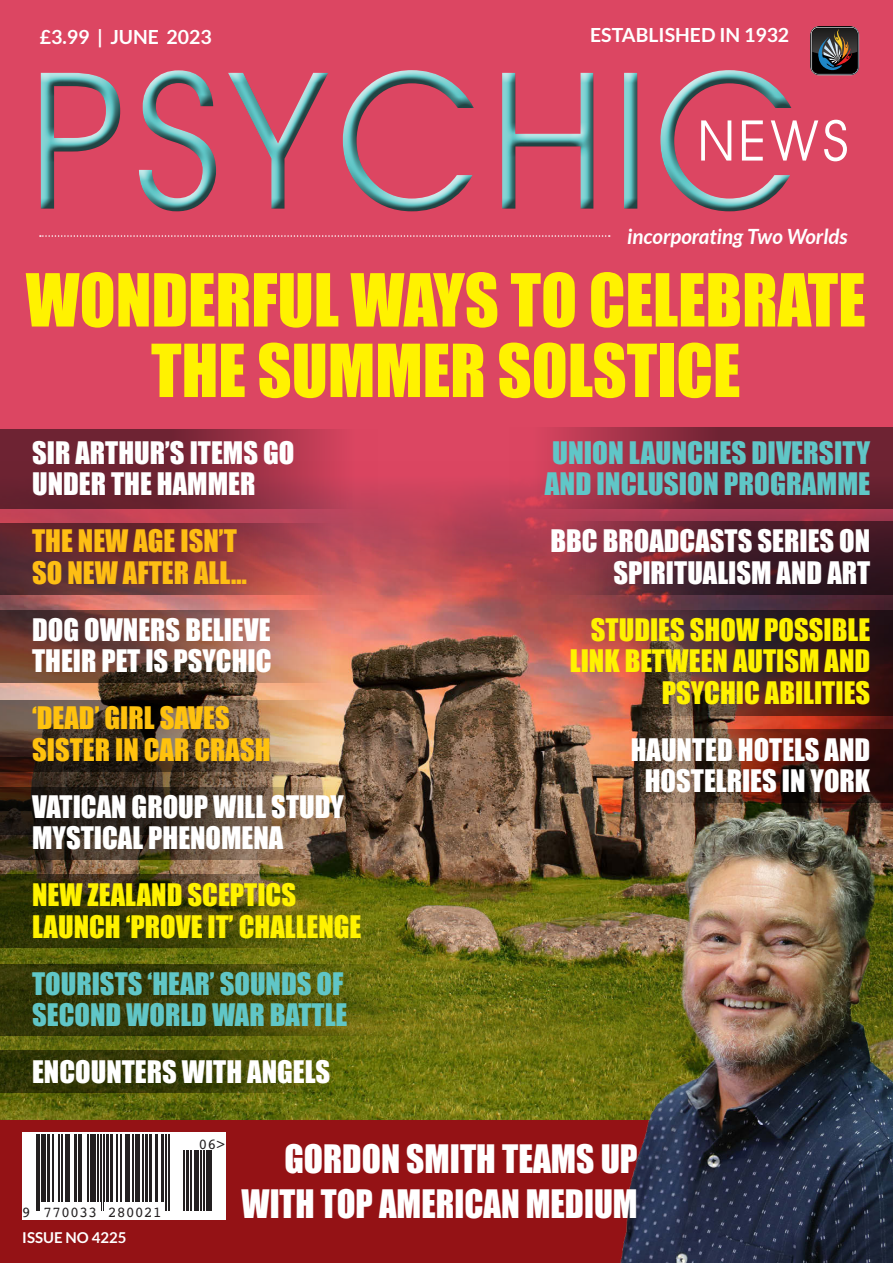
<style>
.page{position:relative;width:893px;height:1263px;background:#fff}
.page>*{position:absolute;margin:0;border:0;box-sizing:border-box;transform-origin:0 0}
.t1{font:67.5px "Impact";color:#fff200}
.t2{font:36px "Impact";color:#fff;scale:.96 1}
.t3{font:36px "Impact";color:#fff}
.t4{font:28.5px/31.5px "Impact";color:#fff}
.t5{font:28.5px/31.5px "Impact";color:#fff200;text-align:right}
.t6{font:28.5px/31.5px "Impact";color:#60c6c7}
.t7{font:28.5px/31.5px "Impact";color:#ffc20e}
.t8{font:28.5px/31.5px "Impact";color:#febe14}
.t9{font:italic 700 21px "Lato";color:#fff}
.t10{font:700 19.5px "Lato";color:#fff}
.t11{font:15px "Arial";color:#231f20}
.t12{font:700 15px "Lato";color:#fff}
</style>
<div class="page">
<img style="left:0;top:1067px;width:611px;height:54px">
<div style="left:0;top:0;width:893px;height:725px;background:#dc4662"></div>
<img style="left:0;top:484px;width:893px;height:583px">
<svg style="left:509px;top:427px;width:384px;height:82px;background:#892c3e"></svg>
<svg style="left:0;top:523px;width:353px;height:71px;background:#84383d"></svg>
<svg style="left:0;top:874px;width:353px;height:74px;background:#49480f"></svg>
<svg style="left:0;top:700px;width:347px;height:72px;background:#78604b"></svg>
<svg style="left:0;top:788px;width:353px;height:72px;background:#5d4a37"></svg>
<svg style="left:0;top:757px;width:316px;height:77px;background:#48382a"></svg>
<svg style="left:0;top:610px;width:353px;height:72px;background:#8d5949"></svg>
<svg style="left:0;top:429px;width:378px;height:80px;background:#892c3f"></svg>
<svg style="left:540px;top:521px;width:353px;height:73px;background:#5b2330"></svg>
<svg style="left:605px;top:610px;width:288px;height:106px;background:#562d2a"></svg>
<svg style="left:637px;top:729px;width:256px;height:68px;background:#522a1e"></svg>
<div style="left:34px;top:68px;width:757px;height:144px;background:#231f20;opacity:.75"></div>
<svg style="left:701px;top:120px;width:146px;height:41px"></svg>
<svg style="left:810px;top:26px;width:49px;height:49px;background:#413e3f"></svg>
<svg style="left:40px;top:235px;width:570px;height:2px"></svg>
<div style="left:0;top:1121px;width:893px;height:142px;background:#941215"></div>
<img style="left:611px;top:797px;width:282px;height:466px">
<svg style="left:22px;top:1132px;width:203px;height:88px;background:#cdcccc"></svg>
<hr style="left:36px;top:1134px;width:1px;height:76px;background:#231f20">
<hr style="left:39px;top:1134px;width:1px;height:76px;background:#231f20">
<div style="left:41px;top:1134px;width:5px;height:76px;background:#231f20"></div>
<hr style="left:47px;top:1134px;width:3px;height:76px;background:#231f20">
<hr style="left:53px;top:1134px;width:1px;height:76px;background:#231f20">
<hr style="left:58px;top:1134px;width:2px;height:76px;background:#231f20">
<hr style="left:61px;top:1134px;width:1px;height:76px;background:#231f20">
<hr style="left:65px;top:1134px;width:4px;height:76px;background:#231f20">
<hr style="left:74px;top:1134px;width:3px;height:76px;background:#231f20">
<hr style="left:78px;top:1134px;width:1px;height:76px;background:#231f20">
<hr style="left:81px;top:1134px;width:1px;height:76px;background:#231f20">
<hr style="left:88px;top:1134px;width:1px;height:76px;background:#231f20">
<div style="left:91px;top:1134px;width:5px;height:76px;background:#231f20"></div>
<hr style="left:98px;top:1134px;width:1px;height:76px;background:#231f20">
<hr style="left:100px;top:1134px;width:2px;height:76px;background:#231f20">
<hr style="left:103px;top:1134px;width:2px;height:76px;background:#231f20">
<hr style="left:106px;top:1134px;width:3px;height:76px;background:#231f20">
<hr style="left:110px;top:1134px;width:3px;height:76px;background:#231f20">
<hr style="left:116px;top:1134px;width:1px;height:76px;background:#231f20">
<hr style="left:120px;top:1134px;width:1px;height:76px;background:#231f20">
<hr style="left:126px;top:1134px;width:4px;height:76px;background:#231f20">
<hr style="left:133px;top:1134px;width:1px;height:76px;background:#231f20">
<hr style="left:136px;top:1134px;width:4px;height:76px;background:#231f20">
<hr style="left:143px;top:1134px;width:1px;height:76px;background:#231f20">
<hr style="left:145px;top:1134px;width:3px;height:76px;background:#231f20">
<hr style="left:150px;top:1134px;width:2px;height:76px;background:#231f20">
<hr style="left:155px;top:1134px;width:3px;height:76px;background:#231f20">
<hr style="left:161px;top:1134px;width:3px;height:76px;background:#231f20">
<hr style="left:165px;top:1134px;width:1px;height:76px;background:#231f20">
<hr style="left:168px;top:1134px;width:1px;height:76px;background:#231f20">
<hr style="left:183px;top:1134px;width:2px;height:76px;background:#231f20">
<hr style="left:186px;top:1134px;width:3px;height:76px;background:#231f20">
<hr style="left:190px;top:1134px;width:2px;height:76px;background:#231f20">
<hr style="left:195px;top:1134px;width:4px;height:76px;background:#231f20">
<hr style="left:200px;top:1134px;width:1px;height:76px;background:#231f20">
<hr style="left:203px;top:1134px;width:1px;height:76px;background:#231f20">
<div style="left:206px;top:1134px;width:5px;height:76px;background:#231f20"></div>
<div style="left:40px;top:1202px;width:60px;height:16px;background:#fff"></div>
<div style="left:105px;top:1202px;width:60px;height:16px;background:#fff"></div>
<div style="left:182px;top:1132px;width:43px;height:18px;background:#fff"></div>
<svg style="left:0;top:965px;width:418px;height:71px;background:#474a0b"></svg>
<svg style="left:0;top:1050px;width:361px;height:43px;background:#404607"></svg>
<p class="t10" style="left:40px;top:26px;width:173px">£3.99 | JUNE 2023</p>
<p class="t10" style="left:590px;top:23px;width:201px">ESTABLISHED IN 1932</p>
<p class="t9" style="left:627px;top:225px;width:222px">incorporating Two Worlds</p>
<p class="t1" style="left:26px;top:248px;width:841px">WONDERFUL WAYS TO CELEBRATE</p>
<p class="t1" style="left:151px;top:318px;width:591px">THE SUMMER SOLSTICE</p>
<p class="t4" style="left:32px;top:436px;width:264px">SIR ARTHUR’S ITEMS GO<br>UNDER THE HAMMER</p>
<p class="t8" style="left:32px;top:525px;width:216px">THE NEW AGE ISN’T<br>SO NEW AFTER ALL…</p>
<p class="t4" style="left:32px;top:613px;width:241px">DOG OWNERS BELIEVE<br>THEIR PET IS PSYCHIC</p>
<p class="t7" style="left:32px;top:702px;width:240px">‘DEAD’ GIRL SAVES<br>SISTER IN CAR CRASH</p>
<p class="t4" style="left:32px;top:790px;width:313px">VATICAN GROUP WILL STUDY<br>MYSTICAL PHENOMENA</p>
<p class="t5" style="left:32px;top:879px;width:331px;text-align:left">NEW ZEALAND SCEPTICS<br>LAUNCH ‘PROVE IT’ CHALLENGE</p>
<p class="t6" style="left:32px;top:967px;width:317px">TOURISTS ‘HEAR’ SOUNDS OF<br>SECOND WORLD WAR BATTLE</p>
<p class="t4" style="left:32px;top:1056px;width:299px">ENCOUNTERS WITH ANGELS</p>
<p class="t6" style="left:545px;top:436px;width:327px">UNION LAUNCHES DIVERSITY<br>AND INCLUSION PROGRAMME</p>
<p class="t4" style="left:550px;top:525px;width:321px;text-align:right">BBC BROADCASTS SERIES ON<br>SPIRITUALISM AND ART</p>
<p class="t5" style="left:570px;top:613px;width:302px">STUDIES SHOW POSSIBLE<br>LINK BETWEEN AUTISM AND<br>PSYCHIC ABILITIES</p>
<p class="t4" style="left:631px;top:733px;width:241px;text-align:center">HAUNTED HOTELS AND<br>HOSTELRIES IN YORK</p>
<p class="t11" style="left:22px;top:1201px;width:142px">9 770033 280021</p>
<p class="t12" style="left:22px;top:1228px;width:106px">ISSUE NO 4225</p>
<p class="t11" style="left:198px;top:1132px;width:28px">06&gt;</p>
<p class="t3" style="left:285px;top:1130px;width:355px">GORDON SMITH TEAMS UP</p>
<p class="t2" style="left:242px;top:1175px;width:414px">WITH TOP AMERICAN MEDIUM</p>
</div>
